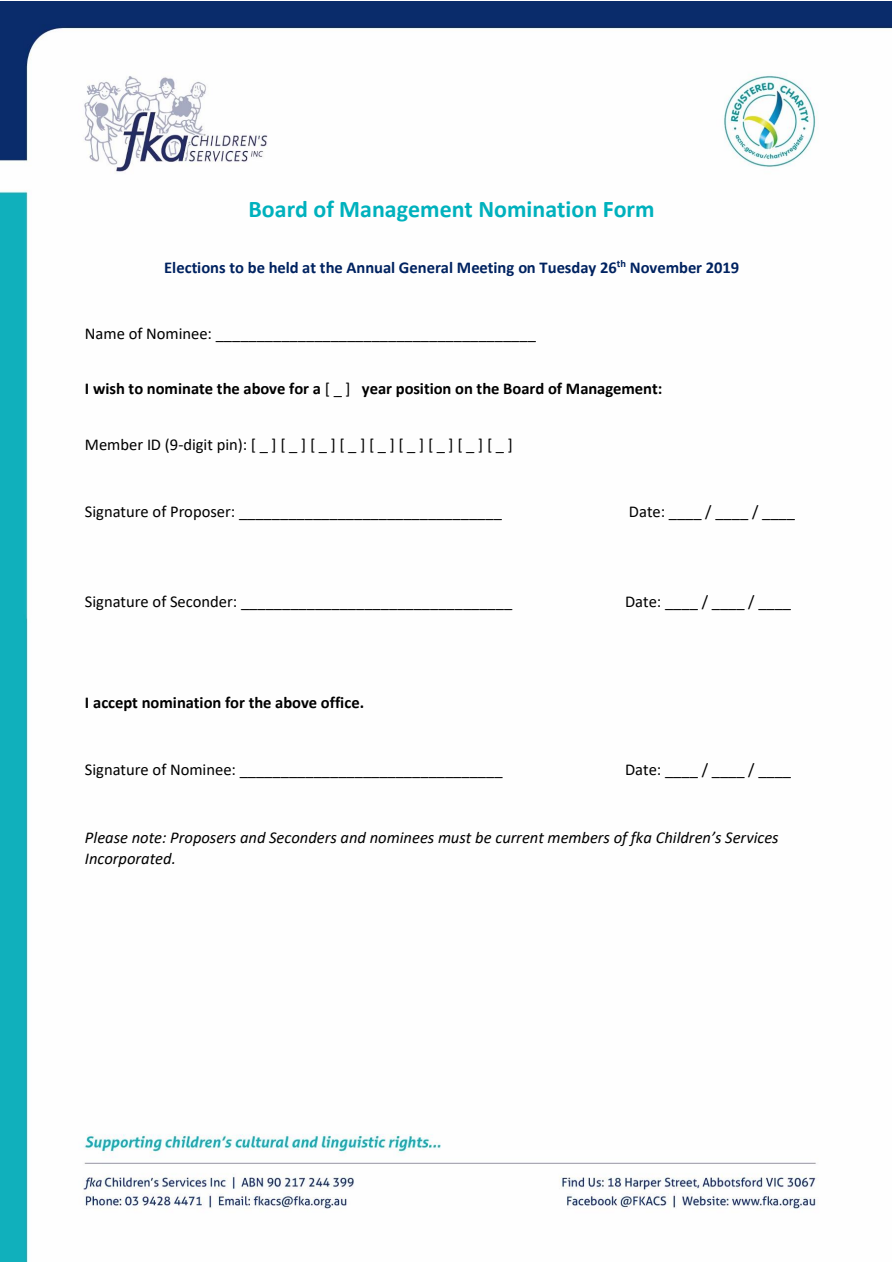
<style>
.page{position:relative;width:893px;height:1263px;background:#fff}
.page>*{position:absolute;margin:0;border:0;box-sizing:border-box;transform-origin:0 0}
.t1{font:700 24px "Calibri";color:#00b1bd}
.t2{font:16.5px "Calibri";color:#000}
.t3{font:700 16.5px "Calibri";color:#000}
.t4{font:italic 16.5px/21.6px "Calibri";color:#000}
.t5{font:700 16.5px "Calibri";letter-spacing:-.005em;color:#002260}
.s1{font-weight:400}
</style>
<div class="page">
<img style="left:1px;top:1px;width:891px;height:1260px">
<h1 class="t1" style="left:248px;top:199px;width:408px">Board of Management Nomination Form</h1>
<h2 class="t5" style="left:164px;top:261px;width:577px">Elections to be held at the Annual General Meeting on Tuesday 26<sup>th</sup> November 2019</h2>
<p class="t2" style="left:85px;top:326px;width:452px">Name of Nominee: _______________________________________</p>
<p class="t3" style="left:85px;top:382px;width:579px">I wish to nominate the above for a <span class="s1">[ _ ]</span> year position on the Board of Management:</p>
<p class="t2" style="left:85px;top:437px;width:429px">Member ID (9-digit pin): [ _ ] [ _ ] [ _ ] [ _ ] [ _ ] [ _ ] [ _ ] [ _ ] [ _ ]</p>
<p class="t2" style="left:85px;top:505px;width:419px">Signature of Proposer: ________________________________</p>
<p class="t2" style="left:629px;top:505px;width:168px">Date: ____ / ____ / ____</p>
<p class="t2" style="left:85px;top:594px;width:429px">Signature of Seconder: _________________________________</p>
<p class="t2" style="left:625px;top:594px;width:168px">Date: ____ / ____ / ____</p>
<p class="t3" style="left:85px;top:695px;width:281px">I accept nomination for the above office.</p>
<p class="t2" style="left:85px;top:763px;width:419px">Signature of Nominee: ________________________________</p>
<p class="t2" style="left:625px;top:763px;width:168px">Date: ____ / ____ / ____</p>
<p class="t4" style="left:85px;top:828px;width:695px">Please note: Proposers and Seconders and nominees must be current members of fka Children’s Services<br>Incorporated.</p>
</div>
